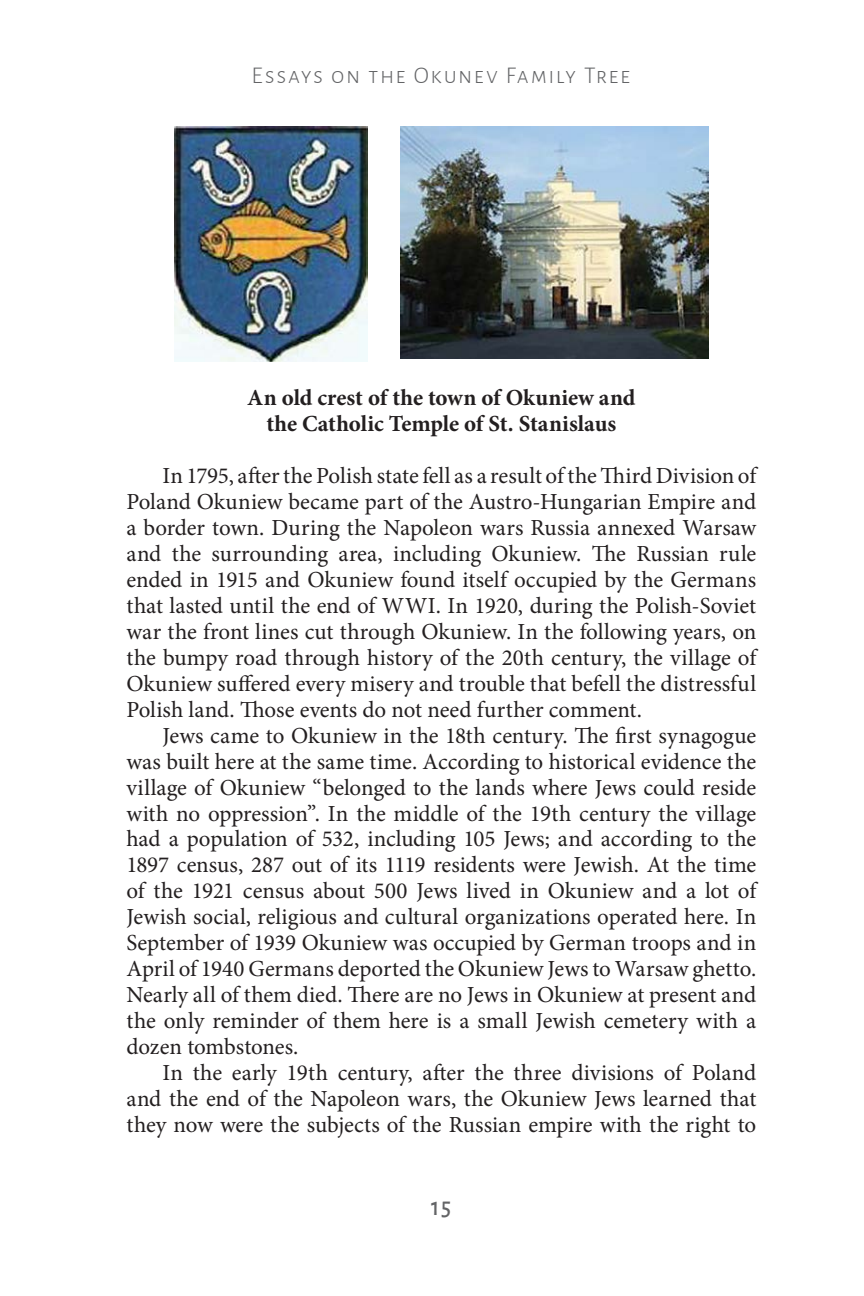
<style>
.page{position:relative;width:864px;height:1296px;background:#fff}
.page>*{position:absolute;margin:0;border:0;box-sizing:border-box;transform-origin:0 0}
.t1{font:500 26px "Alegreya Sans SC";color:#636466;scale:.9 1}
.t2{font:300 24px "Alegreya Sans SC";letter-spacing:.06em;color:#636466}
.t3{font:23px/26px "Minion Pro";letter-spacing:-.005em;color:#231f20;text-align:justify}
.t4{font:700 23px/26px "Minion Pro";letter-spacing:-.005em;color:#231f20;text-align:center}
</style>
<div class="page">
<img style="left:401px;top:126px;width:308px;height:232px">
<img style="left:174px;top:126px;width:194px;height:236px">
<p class="t2" style="left:252px;top:60px;width:380px">Essays on the Okunev Family Tree</p>
<p class="t4" style="left:247px;top:384px;width:390px">An old crest of the town of Okuniew and the Catholic Temple of St. Stanislaus</p>
<p class="t3" style="left:126px;top:462px;width:631px;text-indent:36px">In 1795, after the Polish state fell as a result of the Third Division of Poland Okuniew became part of the Austro-Hungarian Empire and a border town. During the Napoleon wars Russia annexed Warsaw and the surrounding area, including Okuniew. The Russian rule ended in 1915 and Okuniew found itself occupied by the Germans that lasted until the end of WWI. In 1920, during the Polish-Soviet war the front lines cut through Okuniew. In the following years, on the bumpy road through history of the 20th century, the village of Okuniew suffered every misery and trouble that befell the distressful Polish land. Those events do not need further comment.</p>
<p class="t3" style="left:126px;top:722px;width:631px;text-indent:36px">Jews came to Okuniew in the 18th century. The first synagogue was built here at the same time. According to historical evidence the village of Okuniew “belonged to the lands where Jews could reside with no oppression”. In the middle of the 19th century the village had a population of 532, including 105 Jews; and according to the 1897 census, 287 out of its 1119 residents were Jewish. At the time of the 1921 census about 500 Jews lived in Okuniew and a lot of Jewish social, religious and cultural organizations operated here. In September of 1939 Okuniew was occupied by German troops and in April of 1940 Germans deported the Okuniew Jews to Warsaw ghetto.<br>Nearly all of them died. There are no Jews in Okuniew at present and the only reminder of them here is a small Jewish cemetery with a dozen tombstones.</p>
<p class="t3" style="left:126px;top:1060px;width:631px;text-indent:36px">In the early 19th century, after the three divisions of Poland and the end of the Napoleon wars, the Okuniew Jews learned that they now were the subjects of the Russian empire with the right to</p>
<p class="t1" style="left:431px;top:1188px;width:24px">15</p>
</div>
